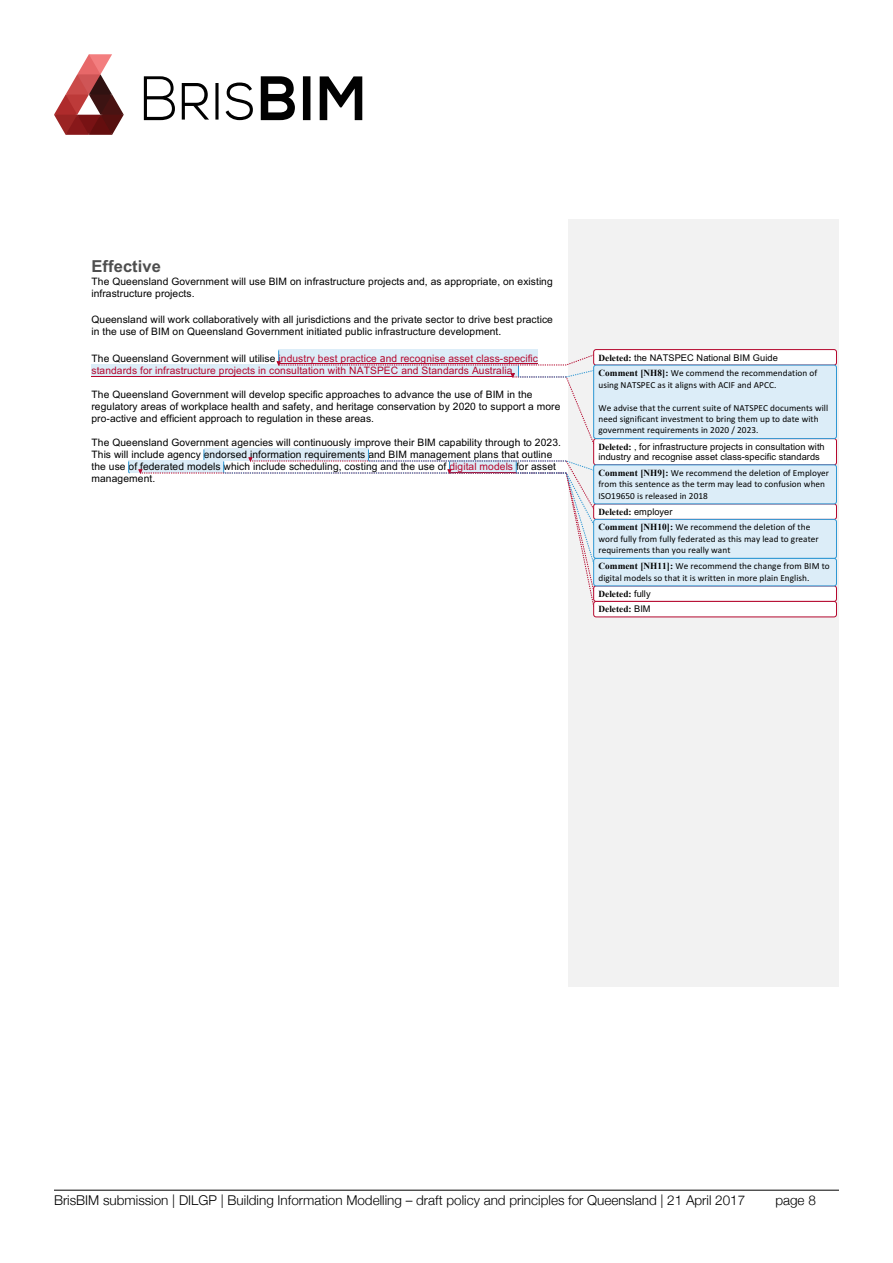
<style>
.page{position:relative;width:893px;height:1263px;background:#fff}
.page>*{position:absolute;margin:0;border:0;box-sizing:border-box;transform-origin:0 0}
.t1{font:700 16.5px "Arial";letter-spacing:.005em;color:#4e4e4e}
.t2{font:300 13.5px "Helvetica Neue";color:#000}
.t3{font:10.2px/12px "Arial";letter-spacing:.01em;color:#000}
.t4{font:10.2px/12.8px "Arial";letter-spacing:.01em;color:#b5082e}
.t5{font:9.3px/11.4px "Calibri";letter-spacing:.005em;color:#000}
.t6{font:9.3px/10.8px "Arial";letter-spacing:.005em;color:#000}
.t7{font:700 9.3px "Times New Roman";letter-spacing:.005em;color:#000}
.s1{color:#000}
.s2{font-family:"Calibri";font-size:12.45px}
.s3{color:#b5082e}
.s4{font-family:"Times New Roman";font-weight:700}
.s5{font-family:"Arial";font-weight:400}
</style>
<div class="page">
<hr style="left:54px;top:1190px;width:785px;height:1px;background:#000">
<svg style="left:144px;top:76px;width:218px;height:44px"></svg>
<svg style="left:54px;top:54px;width:70px;height:81px"></svg>
<div style="left:569px;top:219px;width:270px;height:767px;background:#f2f2f2"></div>
<div style="left:92px;top:365px;width:426px;height:12px;background:#dcedf8"></div>
<hr style="left:92px;top:376px;width:421px;height:1px;background:#b5082e">
<div style="left:129px;top:461px;width:95px;height:12px;background:#dcedf8"></div>
<svg style="left:128px;top:461px;width:2px;height:12px"></svg>
<div style="left:594px;top:350px;width:242px;height:15px;background:#fff;border-radius:3px"></div>
<div style="left:593px;top:349px;width:244px;height:16px;border:1px solid #b5082e;border-radius:3px"></div>
<div style="left:594px;top:439px;width:242px;height:26px;background:#fff;border-radius:3px"></div>
<div style="left:593px;top:438px;width:244px;height:27px;border:1px solid #b5082e;border-radius:3px"></div>
<div style="left:594px;top:365px;width:242px;height:74px;background:#dcedf8;border-radius:3px"></div>
<div style="left:593px;top:365px;width:244px;height:74px;border:1px solid #2e97d3;border-radius:3px"></div>
<div style="left:594px;top:504px;width:242px;height:15px;background:#fff;border-radius:3px"></div>
<div style="left:593px;top:504px;width:244px;height:16px;border:1px solid #b5082e;border-radius:3px"></div>
<div style="left:594px;top:465px;width:242px;height:39px;background:#dcedf8;border-radius:3px"></div>
<div style="left:593px;top:465px;width:244px;height:39px;border:1px solid #2e97d3;border-radius:3px"></div>
<div style="left:594px;top:586px;width:242px;height:15px;background:#fff;border-radius:3px"></div>
<div style="left:593px;top:586px;width:244px;height:16px;border:1px solid #b5082e;border-radius:3px"></div>
<div style="left:594px;top:519px;width:242px;height:39px;background:#dcedf8;border-radius:3px"></div>
<div style="left:593px;top:519px;width:244px;height:40px;border:1px solid #2e97d3;border-radius:3px"></div>
<div style="left:594px;top:601px;width:242px;height:16px;background:#fff;border-radius:3px"></div>
<div style="left:593px;top:601px;width:244px;height:16px;border:1px solid #b5082e;border-radius:3px"></div>
<svg style="left:139px;top:350px;width:455px;height:257px"></svg>
<div style="left:594px;top:558px;width:242px;height:28px;background:#dcedf8;border-radius:3px"></div>
<div style="left:593px;top:558px;width:244px;height:28px;border:1px solid #2e97d3;border-radius:3px"></div>
<h1 class="t1" style="left:92px;top:254px;width:71px">Effective</h1>
<p class="t3" style="left:92px;top:275px;width:463px">The Queensland Government will use BIM on infrastructure projects and, as appropriate, on existing infrastructure projects.</p>
<p class="t3" style="left:91px;top:314px;width:463px">Queensland will work collaboratively with all jurisdictions and the private sector to drive best practice in the use of BIM on Queensland Government initiated public infrastructure development.</p>
<p class="t4" style="left:92px;top:352px;width:448px"><span class="s1">The Queensland Government will utilise</span> industry best practice <span class="s2">a</span>nd recognise asset class-specific standards for infrastructure projects in consultation with NATSPEC and Standards Australia<span class="s1">.</span></p>
<p class="t3" style="left:92px;top:389px;width:470px">The Queensland Government will develop specific approaches to advance the use of BIM in the regulatory areas of workplace health and safety, and heritage conservation by 2020 to support a more pro-active and efficient approach to regulation in these areas.</p>
<p class="t3" style="left:92px;top:437px;width:471px">The Queensland Government agencies will continuously improve their BIM capability through to 2023.<br>This will include agency endorsed information requirements and BIM management plans that outline the use of federated models which include scheduling, costing and the use of <span class="s3">digital models</span> for asset management.</p>
<p class="t6" style="left:598px;top:352px;width:181px"><span class="s4">Deleted:</span> the NATSPEC National BIM Guide</p>
<p class="t5" style="left:598px;top:367px;width:220px"><span class="s4">Comment [NH8]:</span> We commend the recommendation of using NATSPEC as it aligns with ACIF and APCC.</p>
<p class="t5" style="left:598px;top:402px;width:231px">We advise that the current suite of NATSPEC documents will need significant investment to bring them up to date with government requirements in 2020 / 2023.</p>
<p class="t6" style="left:598px;top:441px;width:228px"><span class="s4">Deleted:</span> , for infrastructure projects in consultation with industry and recognise asset class-specific standards</p>
<p class="t5" style="left:598px;top:467px;width:232px"><span class="s4">Comment [NH9]:</span> We recommend the deletion of Employer from this sentence as the term may lead to confusion when<br>ISO19650 is released in 2018</p>
<p class="t7" style="left:598px;top:505px;width:76px">Deleted: <span class="s5">employer</span></p>
<p class="t5" style="left:598px;top:521px;width:222px"><span class="s4">Comment [NH10]:</span> We recommend the deletion of the word fully from fully federated as this may lead to greater requirements than you really want</p>
<p class="t5" style="left:598px;top:560px;width:233px"><span class="s4">Comment [NH11]:</span> We recommend the change from BIM to digital models so that it is written in more plain English.</p>
<p class="t7" style="left:598px;top:587px;width:54px">Deleted: <span class="s5">fully</span></p>
<p class="t7" style="left:598px;top:603px;width:54px">Deleted: <span class="s5">BIM</span></p>
<h2 class="t2" style="left:54px;top:1190px;width:693px">BrisBIM submission | DILGP | Building Information Modelling – draft policy and principles for Queensland | 21 April 2017</h2>
<h2 class="t2" style="left:775px;top:1190px;width:42px">page 8</h2>
</div>
